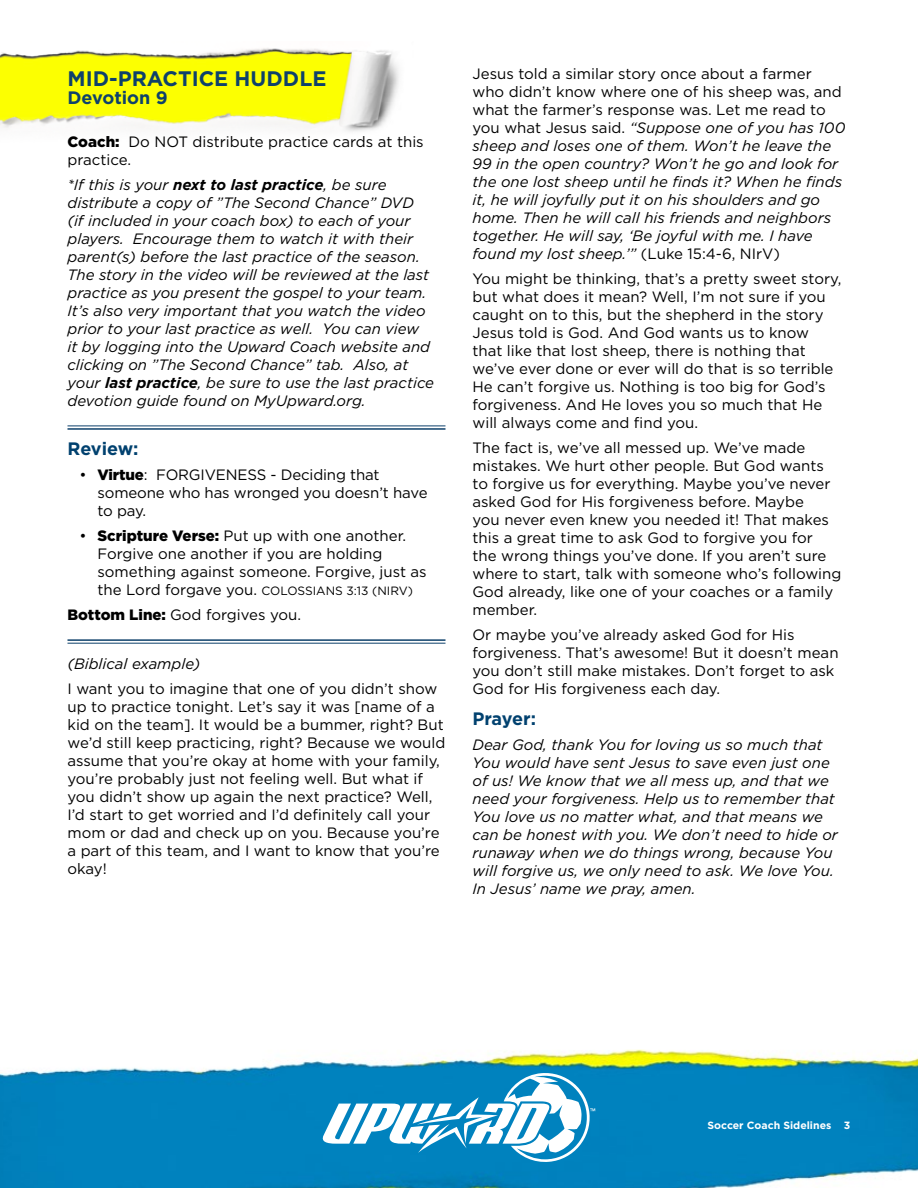
<style>
.page{position:relative;width:918px;height:1188px;background:#fff}
.page>*{position:absolute;margin:0;border:0;box-sizing:border-box;transform-origin:0 0}
.t1{font:700 21px "Gotham";color:#0e416b}
.t2{font:700 18px "Gotham";letter-spacing:-.015em;color:#01416f}
.t3{font:700 18px "Gotham";color:#0e416b}
.t4{font:15px/18px "Gotham";color:#000}
.t5{font:italic 15px/18px "Gotham";color:#000}
.t6{font:12px "Gotham";color:#000}
.t7{font:700 10.5px "Gotham";color:#fff}
.s1{font-weight:900}
.s2{font-weight:700}
.s3{font-size:15px}
.s4{font-style:normal}
</style>
<div class="page">
<img style="left:0;top:1049px;width:918px;height:139px">
<svg style="left:323px;top:1073px;width:272px;height:89px"></svg>
<img style="left:0;top:48px;width:399px;height:84px">
<hr style="left:68px;top:428px;width:378px;height:2px;background:#0e416b">
<hr style="left:68px;top:426px;width:378px;height:1px;background:#0e416b">
<hr style="left:68px;top:639px;width:378px;height:2px;background:#0e416b">
<hr style="left:68px;top:643px;width:378px;height:1px;background:#0e416b">
<h1 class="t1" style="left:68px;top:65px;width:260px">MID-PRACTICE HUDDLE</h1>
<p class="t3" style="left:68px;top:86px;width:102px">Devotion 9</p>
<p class="t4" style="left:68px;top:132px;width:358px"><span class="s1">Coach:</span> Do NOT distribute practice cards at this practice.</p>
<p class="t5" style="left:68px;top:175px;width:368px">*If this is your <span class="s2">next to last practice</span>, be sure distribute a copy of ”The Second Chance” DVD<br>(if included in your coach box) to each of your players. Encourage them to watch it with their parent(s) before the last practice of the season.<br>The story in the video will be reviewed at the last practice as you present the gospel to your team.<br>It’s also very important that you watch the video prior to your last practice as well. You can view<br>it by logging into the Upward Coach website and clicking on ”The Second Chance” tab. Also, at your <span class="s2">last practice</span>, be sure to use the last practice devotion guide found on MyUpward.org.</p>
<p class="t2" style="left:68px;top:437px;width:73px">Review:</p>
<p class="t4" style="left:98px;top:465px;width:332px;text-indent:-18px">• <span class="s1">Virtue</span>: FORGIVENESS - Deciding that someone who has wronged you doesn’t have to pay.</p>
<p class="t4" style="left:98px;top:526px;width:331px;text-indent:-18px">• <span class="s1">Scripture Verse:</span> Put up with one another.<br>Forgive one another if you are holding something against someone. Forgive, just as</p>
<p class="t6" style="left:98px;top:583px;width:317px"><span class="s3">the Lord forgave you.</span> COLOSSIANS 3:13 (NIRV)</p>
<p class="t4" style="left:68px;top:605px;width:235px"><span class="s1">Bottom Line:</span> God forgives you.</p>
<p class="t5" style="left:68px;top:654px;width:134px">(Biblical example)</p>
<p class="t4" style="left:68px;top:679px;width:379px">I want you to imagine that one of you didn’t show up to practice tonight. Let’s say it was [name of a kid on the team]. It would be a bummer, right? But we’d still keep practicing, right? Because we would assume that you’re okay at home with your family, you’re probably just not feeling well. But what if you didn’t show up again the next practice? Well, I’d start to get worried and I’d definitely call your mom or dad and check up on you. Because you’re a part of this team, and I want to know that you’re okay!</p>
<p class="t5" style="left:472px;top:65px;width:374px"><span class="s4">Jesus told a similar story once about a farmer who didn’t know where one of his sheep was, and what the farmer’s response was. Let me read to you what Jesus said.</span> “Suppose one of you has 100 sheep and loses one of them. Won’t he leave the 99 in the open country? Won’t he go and look for the one lost sheep until he finds it? When he finds it, he will joyfully put it on his shoulders and go home. Then he will call his friends and neighbors together. He will say, ‘Be joyful with me. I have found my lost sheep.’” <span class="s4">(Luke 15:4-6, NIrV)</span></p>
<p class="t4" style="left:472px;top:270px;width:370px">You might be thinking, that’s a pretty sweet story, but what does it mean? Well, I’m not sure if you caught on to this, but the shepherd in the story Jesus told is God. And God wants us to know that like that lost sheep, there is nothing that we’ve ever done or ever will do that is so terrible He can’t forgive us. Nothing is too big for God’s forgiveness. And He loves you so much that He will always come and find you.</p>
<p class="t4" style="left:472px;top:438px;width:370px">The fact is, we’ve all messed up. We’ve made mistakes. We hurt other people. But God wants to forgive us for everything. Maybe you’ve never asked God for His forgiveness before. Maybe<br>you never even knew you needed it! That makes this a great time to ask God to forgive you for<br>the wrong things you’ve done. If you aren’t sure where to start, talk with someone who’s following God already, like one of your coaches or a family member.</p>
<p class="t4" style="left:472px;top:625px;width:368px">Or maybe you’ve already asked God for His forgiveness. That’s awesome! But it doesn’t mean you don’t still make mistakes. Don’t forget to ask God for His forgiveness each day.</p>
<p class="t2" style="left:472px;top:707px;width:65px">Prayer:</p>
<p class="t5" style="left:472px;top:735px;width:367px">Dear God, thank You for loving us so much that You would have sent Jesus to save even just one of us! We know that we all mess up, and that we need your forgiveness. Help us to remember that You love us no matter what, and that means we can be honest with you. We don’t need to hide or runaway when we do things wrong, because You will forgive us, we only need to ask. We love You.<br>In Jesus’ name we pray, amen.</p>
<p class="t7" style="left:708px;top:1118px;width:144px">Soccer Coach Sidelines 3</p>
</div>
